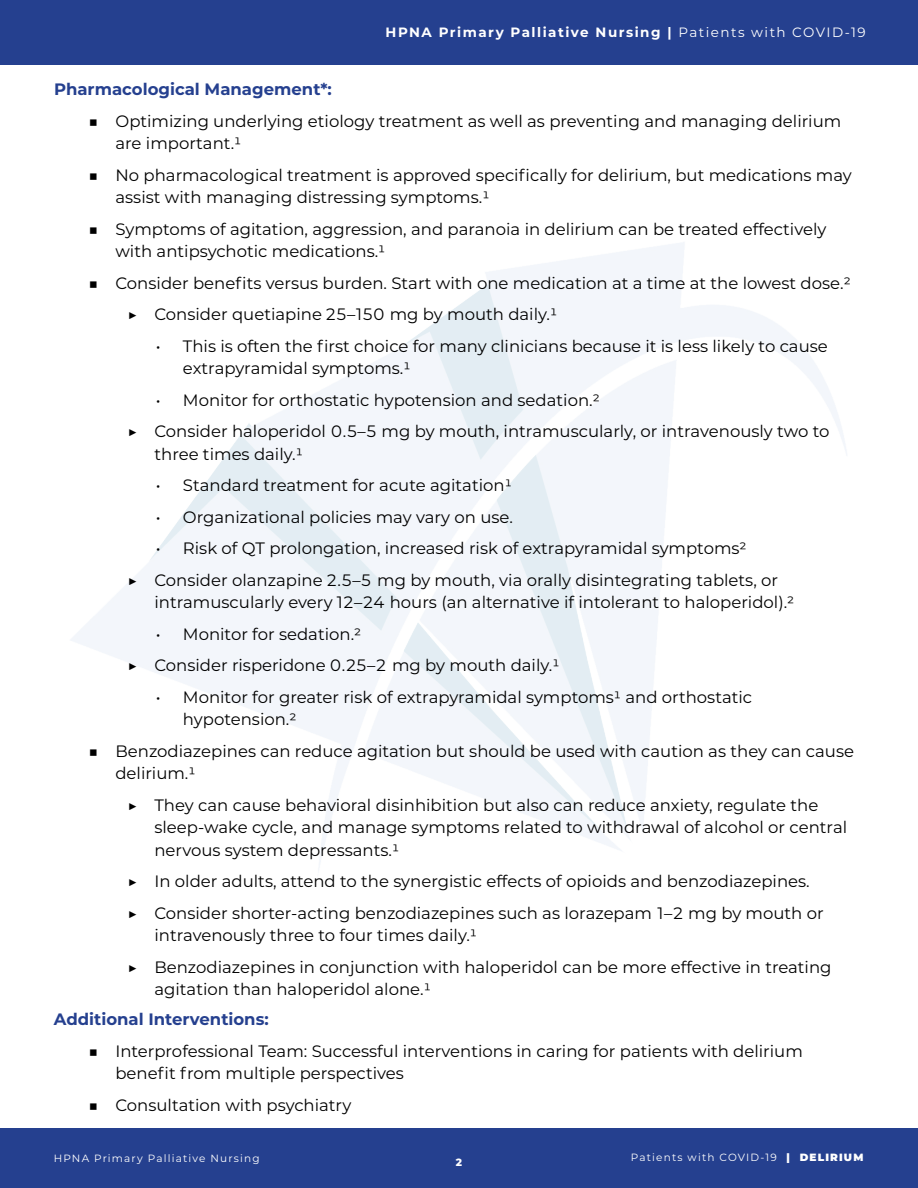
<style>
.page{position:relative;width:918px;height:1188px;background:#fff}
.page>*{position:absolute;margin:0;border:0;box-sizing:border-box;transform-origin:0 0}
.t1{font:16.5px/22.5px "Montserrat";color:#000}
.t2{font:700 16.5px "Montserrat";color:#25408f}
.t3{font:700 13.5px "Montserrat";letter-spacing:.11em;color:#fff}
.t4{font:10.5px "Montserrat";letter-spacing:.11em;color:#fff}
.t5{font:800 10.5px "Montserrat";color:#fff}
.s1{font-weight:400}
.s2{font-weight:900}
</style>
<div class="page">
<img style="left:71px;top:242px;width:776px;height:625px">
<div style="left:0;top:1129px;width:918px;height:59px;background:#25408f"></div>
<div style="left:0;top:0;width:918px;height:65px;background:#25408f"></div>
<p class="t3" style="left:386px;top:23px;width:482px">HPNA Primary Palliative Nursing | <span class="s1">Patients with COVID-19</span></p>
<p class="t2" style="left:54px;top:77px;width:279px">Pharmacological Management*:</p>
<p class="t1" style="left:115px;top:109px;width:727px;text-indent:-27px">■ Optimizing underlying etiology treatment as well as preventing and managing delirium are important.1</p>
<p class="t1" style="left:115px;top:163px;width:738px;text-indent:-27px">■ No pharmacological treatment is approved specifically for delirium, but medications may assist with managing distressing symptoms.1</p>
<p class="t1" style="left:115px;top:217px;width:712px;text-indent:-27px">■ Symptoms of agitation, aggression, and paranoia in delirium can be treated effectively with antipsychotic medications.1</p>
<p class="t1" style="left:127px;top:266px;width:725px;line-height:31.5px;text-indent:-39px">■ Consider benefits versus burden. Start with one medication at a time at the lowest dose.2 ▶ Consider quetiapine 25–150 mg by mouth daily.1</p>
<p class="t1" style="left:183px;top:334px;width:646px;text-indent:-27px">• This is often the first choice for many clinicians because it is less likely to cause extrapyramidal symptoms.1</p>
<p class="t1" style="left:127px;top:384px;width:703px;line-height:31.5px;text-indent:29px">• Monitor for orthostatic hypotension and sedation.2<br>▶ Consider haloperidol 0.5–5 mg by mouth, intramuscularly, or intravenously two to</p>
<p class="t1" style="left:154px;top:442px;width:150px">three times daily.1</p>
<p class="t1" style="left:156px;top:474px;width:357px">• Standard treatment for acute agitation1</p>
<p class="t1" style="left:156px;top:505px;width:359px">• Organizational policies may vary on use.</p>
<p class="t1" style="left:127px;top:532px;width:652px;line-height:31.5px;text-align:center">• Risk of QT prolongation, increased risk of extrapyramidal symptoms2<br>▶ Consider olanzapine 2.5–5 mg by mouth, via orally disintegrating tablets, or</p>
<p class="t1" style="left:154px;top:591px;width:641px">intramuscularly every 12–24 hours (an alternative if intolerant to haloperidol).2</p>
<p class="t1" style="left:127px;top:618px;width:434px;line-height:31.5px;text-indent:29px">• Monitor for sedation.2<br>▶ Consider risperidone 0.25–2 mg by mouth daily.1</p>
<p class="t1" style="left:183px;top:685px;width:571px;text-indent:-27px">• Monitor for greater risk of extrapyramidal symptoms1 and orthostatic hypotension.2</p>
<p class="t1" style="left:115px;top:739px;width:740px;text-indent:-27px">■ Benzodiazepines can reduce agitation but should be used with caution as they can cause delirium.1</p>
<p class="t1" style="left:154px;top:793px;width:694px;text-indent:-27px">▶ They can cause behavioral disinhibition but also can reduce anxiety, regulate the sleep-wake cycle, and manage symptoms related to withdrawal of alcohol or central nervous system depressants.1</p>
<p class="t1" style="left:127px;top:865px;width:698px;line-height:31.5px">▶ In older adults, attend to the synergistic effects of opioids and benzodiazepines. ▶ Consider shorter-acting benzodiazepines such as lorazepam 1–2 mg by mouth or</p>
<p class="t1" style="left:127px;top:919px;width:706px;line-height:31.5px;text-indent:27px">intravenously three to four times daily.1<br>▶ Benzodiazepines in conjunction with haloperidol can be more effective in treating</p>
<p class="t1" style="left:154px;top:978px;width:278px">agitation than haloperidol alone.1</p>
<p class="t2" style="left:54px;top:1007px;width:216px">Additional Interventions:</p>
<p class="t1" style="left:115px;top:1039px;width:689px;text-indent:-27px">■ Interprofessional Team: Successful interventions in caring for patients with delirium benefit from multiple perspectives</p>
<p class="t1" style="left:88px;top:1093px;width:264px">■ Consultation with psychiatry</p>
<p class="t4" style="left:54px;top:1151px;width:207px">HPNA Primary Palliative Nursing</p>
<p class="t5" style="left:456px;top:1154px;width:8px">2</p>
<p class="t4" style="left:631px;top:1150px;width:234px">Patients with COVID-19 <span class="s2">| DELIRIUM</span></p>
</div>
